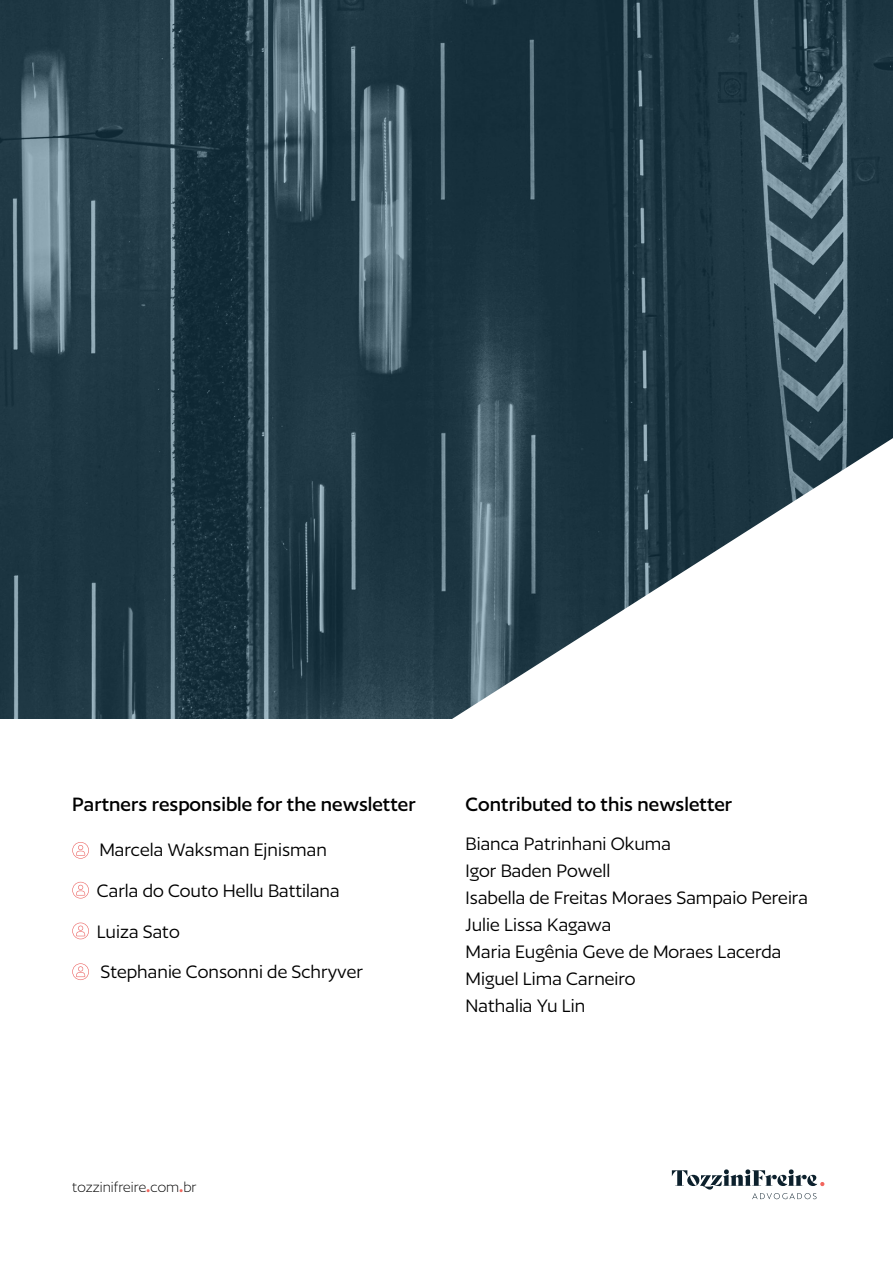
<style>
.page{position:relative;width:893px;height:1263px;background:#fff}
.page>*{position:absolute;margin:0;border:0;box-sizing:border-box;transform-origin:0 0}
.t1{font:500 22.5px "Author";color:#000}
.t2{font:21px/27px "Author";color:#000}
.t3{font:300 16.5px "Author";color:#000}
.s1{font-weight:700;color:#f2665e}
</style>
<div class="page">
<svg style="left:672px;top:1169px;width:152px;height:30px"></svg>
<img style="left:0;top:0;width:893px;height:719px">
<svg style="left:445px;top:438px;width:448px;height:281px"></svg>
<svg style="left:72px;top:882px;width:17px;height:16px"></svg>
<svg style="left:72px;top:922px;width:17px;height:17px"></svg>
<svg style="left:72px;top:963px;width:17px;height:17px"></svg>
<svg style="left:72px;top:842px;width:17px;height:17px"></svg>
<p class="t1" style="left:72px;top:793px;width:345px">Partners responsible for the newsletter</p>
<p class="t1" style="left:466px;top:793px;width:268px">Contributed to this newsletter</p>
<p class="t2" style="left:99px;top:836px;width:229px">Marcela Waksman Ejnisman</p>
<p class="t2" style="left:97px;top:870px;width:268px;line-height:40.8px">Carla do Couto Hellu Battilana<br>Luiza Sato<br>Stephanie Consonni de Schryver</p>
<p class="t3" style="left:72px;top:1179px;width:126px">tozzinifreire<span class="s1">.</span>com<span class="s1">.</span>br</p>
<p class="t2" style="left:466px;top:830px;width:344px">Bianca Patrinhani Okuma<br>Igor Baden Powell<br>Isabella de Freitas Moraes Sampaio Pereira<br>Julie Lissa Kagawa<br>Maria Eugênia Geve de Moraes Lacerda<br>Miguel Lima Carneiro<br>Nathalia Yu Lin</p>
</div>
